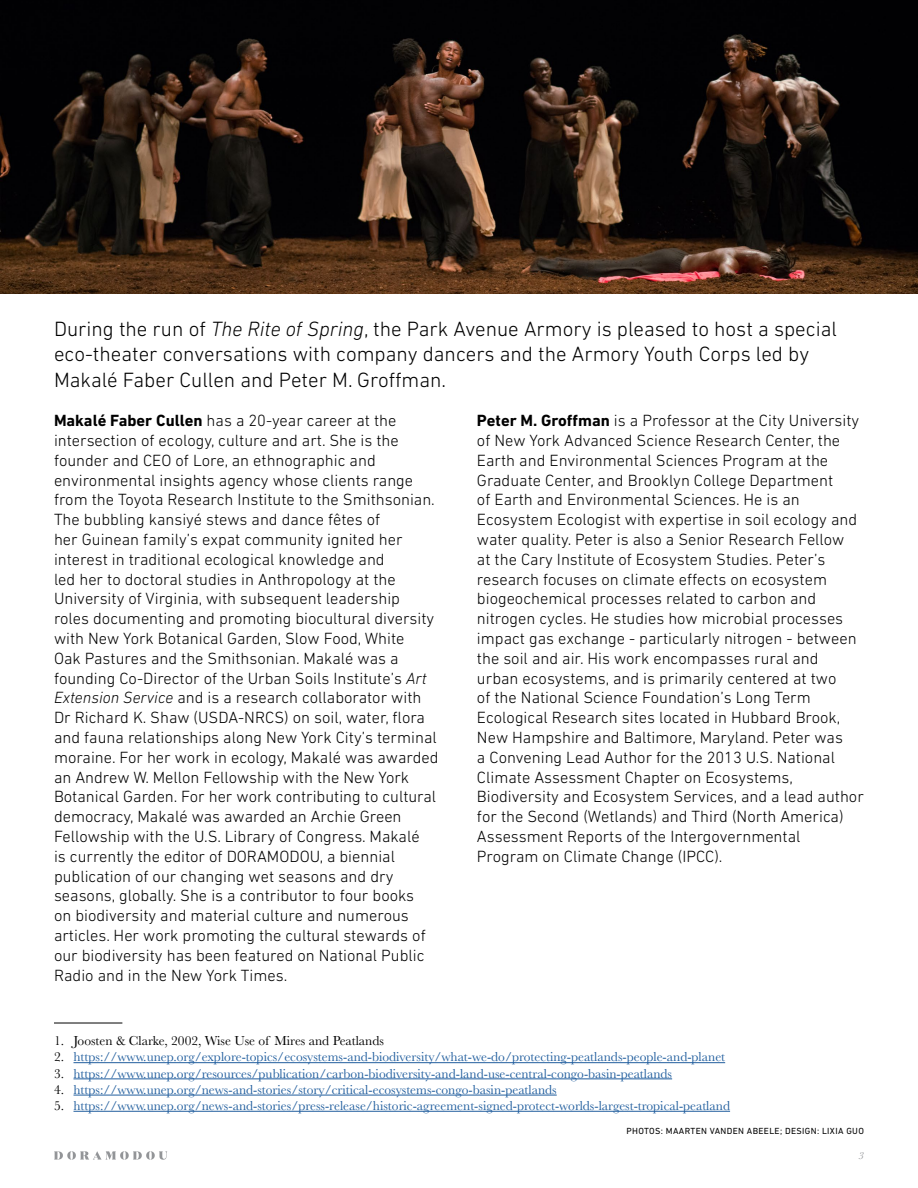
<style>
.page{position:relative;width:918px;height:1188px;background:#fff}
.page>*{position:absolute;margin:0;border:0;box-sizing:border-box;transform-origin:0 0}
.t1{font:300 21px/25.2px "DIN Next LT Pro";color:#000}
.t2{font:300 16.5px/19.8px "DIN Next LT Pro";color:#000}
.t3{font:13.5px "Baskerville";color:#215e9e}
.t4{font:13.5px "Baskerville";color:#000}
.t5{font:italic 10.5px "Baskerville";color:#939598}
.t6{font:9px "DIN Next LT Pro";letter-spacing:.04em;color:#000}
.s1{font-style:italic}
.s2{font-weight:700}
.s3{color:#000}
</style>
<div class="page">
<svg style="left:54px;top:1151px;width:113px;height:9px"></svg>
<hr style="left:54px;top:1023px;width:68px;height:1px;background:#000">
<hr style="left:74px;top:1062px;width:651px;height:1px;background:#215e9e">
<hr style="left:74px;top:1079px;width:598px;height:1px;background:#215e9e">
<hr style="left:74px;top:1095px;width:483px;height:1px;background:#215e9e">
<hr style="left:74px;top:1111px;width:656px;height:1px;background:#215e9e">
<img style="left:0;top:0;width:918px;height:293px">
<p class="t1" style="left:54px;top:316px;width:785px">During the run of <span class="s1">The Rite of Spring</span>, the Park Avenue Armory is pleased to host a special eco-theater conversations with company dancers and the Armory Youth Corps led by<br>Makalé Faber Cullen and Peter M. Groffman.</p>
<p class="t2" style="left:54px;top:410px;width:386px"><span class="s2">Makalé Faber Cullen</span> has a 20-year career at the intersection of ecology, culture and art. She is the founder and CEO of Lore, an ethnographic and environmental insights agency whose clients range from the Toyota Research Institute to the Smithsonian.<br>The bubbling kansiyé stews and dance fêtes of<br>her Guinean family’s expat community ignited her interest in traditional ecological knowledge and<br>led her to doctoral studies in Anthropology at the University of Virginia, with subsequent leadership roles documenting and promoting biocultural diversity with New York Botanical Garden, Slow Food, White<br>Oak Pastures and the Smithsonian. Makalé was a founding Co-Director of the Urban Soils Institute’s <span class="s1">Art Extension Service</span> and is a research collaborator with Dr Richard K. Shaw (USDA-NRCS) on soil, water, flora and fauna relationships along New York City’s terminal moraine. For her work in ecology, Makalé was awarded an Andrew W. Mellon Fellowship with the New York Botanical Garden. For her work contributing to cultural democracy, Makalé was awarded an Archie Green Fellowship with the U.S. Library of Congress. Makalé<br>is currently the editor of DORAMODOU, a biennial publication of our changing wet seasons and dry seasons, globally. She is a contributor to four books<br>on biodiversity and material culture and numerous articles. Her work promoting the cultural stewards of our biodiversity has been featured on National Public Radio and in the New York Times.</p>
<p class="t2" style="left:477px;top:410px;width:388px"><span class="s2">Peter M. Groffman</span> is a Professor at the City University of New York Advanced Science Research Center, the Earth and Environmental Sciences Program at the Graduate Center, and Brooklyn College Department<br>of Earth and Environmental Sciences. He is an Ecosystem Ecologist with expertise in soil ecology and water quality. Peter is also a Senior Research Fellow<br>at the Cary Institute of Ecosystem Studies. Peter’s research focuses on climate effects on ecosystem biogeochemical processes related to carbon and nitrogen cycles. He studies how microbial processes impact gas exchange - particularly nitrogen - between the soil and air. His work encompasses rural and urban ecosystems, and is primarily centered at two<br>of the National Science Foundation’s Long Term Ecological Research sites located in Hubbard Brook, New Hampshire and Baltimore, Maryland. Peter was<br>a Convening Lead Author for the 2013 U.S. National Climate Assessment Chapter on Ecosystems, Biodiversity and Ecosystem Services, and a lead author for the Second (Wetlands) and Third (North America)<br>Assessment Reports of the Intergovernmental Program on Climate Change (IPCC).</p>
<p class="t4" style="left:54px;top:1032px;width:332px">1. Joosten &amp; Clarke, 2002, Wise Use of Mires and Peatlands</p>
<p class="t3" style="left:54px;top:1048px;width:673px"><span class="s3">2.</span> https://www.unep.org/explore-topics/ecosystems-and-biodiversity/what-we-do/protecting-peatlands-people-and-planet</p>
<p class="t3" style="left:54px;top:1065px;width:620px"><span class="s3">3.</span> https://www.unep.org/resources/publication/carbon-biodiversity-and-land-use-central-congo-basin-peatlands</p>
<p class="t3" style="left:54px;top:1081px;width:504px"><span class="s3">4.</span> https://www.unep.org/news-and-stories/story/critical-ecosystems-congo-basin-peatlands</p>
<p class="t3" style="left:54px;top:1097px;width:678px"><span class="s3">5.</span> https://www.unep.org/news-and-stories/press-release/historic-agreement-signed-protect-worlds-largest-tropical-peatland</p>
<p class="t6" style="left:627px;top:1126px;width:239px">PHOTOS: MAARTEN VANDEN ABEELE; DESIGN: LIXIA GUO</p>
<p class="t5" style="left:859px;top:1149px;width:7px">3</p>
</div>
